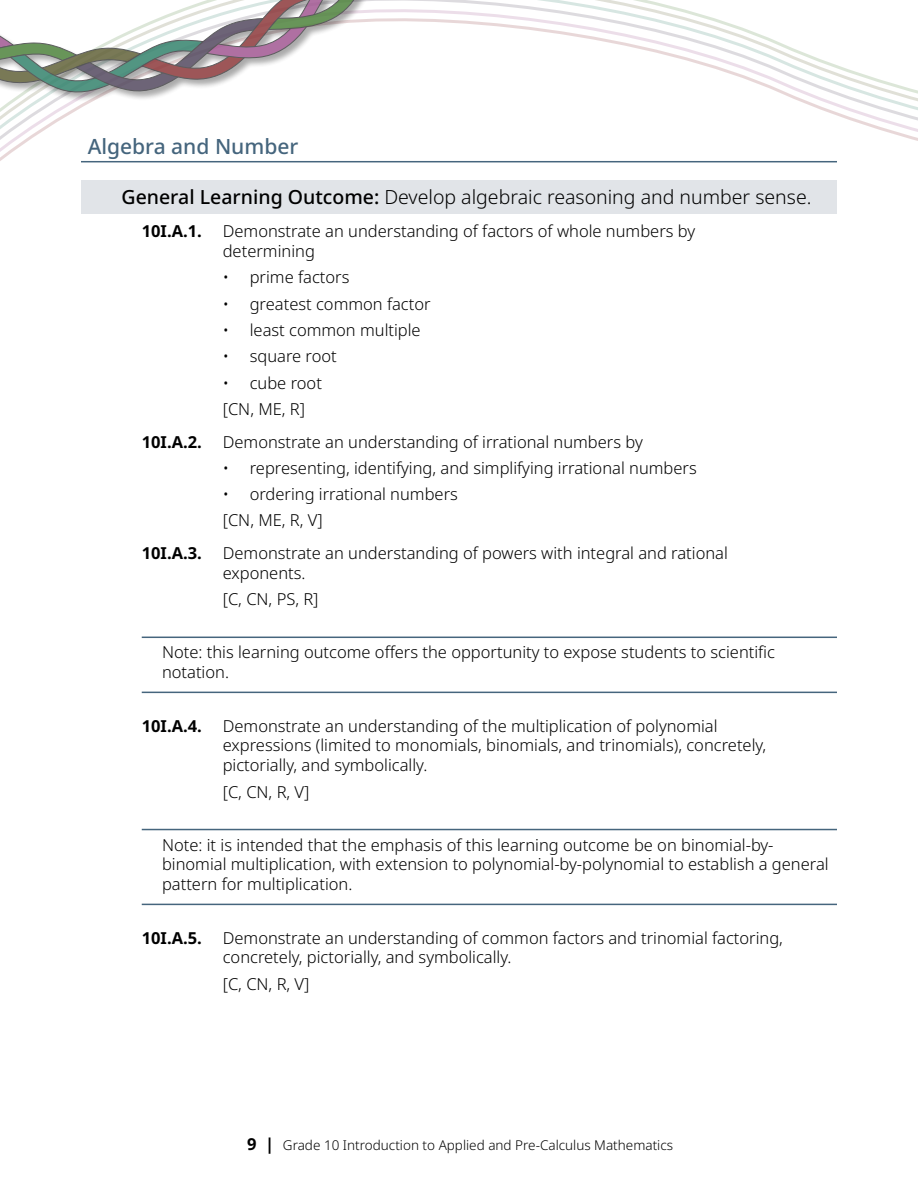
<style>
.page{position:relative;width:918px;height:1188px;background:#fff}
.page>*{position:absolute;margin:0;border:0;box-sizing:border-box;transform-origin:0 0}
.Header_Outcomes{font:500 21px "Noto Sans";color:#45657d}
.GLO{font:300 19.5px "Noto Sans";color:#000}
.Learning_Outcome{font:300 16.5px/19.8px "Noto Sans";color:#000}
.Learning_Outcome_Note{font:300 16.5px/19.8px "Noto Sans";color:#000}
.Learning_Outcome_End{font:300 16.5px "Noto Sans";color:#000}
.Learning_Outcome-2{font:700 16.5px "Noto Sans";color:#000}
.t1{font:300 13.5px "Noto Sans";color:#000}
.s1{font-weight:500}
.s2{font-weight:700;font-size:16.5px}
</style>
<div class="page">
<svg style="left:0;top:0;width:918px;height:163px"></svg>
<div style="left:0;top:0;width:515px;height:102px;background:#000;opacity:.4"></div>
<svg style="left:0;top:0;width:407px;height:96px"></svg>
<hr style="left:81px;top:161px;width:756px;height:1px;background:#45657d">
<div style="left:81px;top:180px;width:756px;height:33px;background:#e1e4e8"></div>
<hr style="left:142px;top:637px;width:695px;height:1px;background:#45657d">
<hr style="left:142px;top:692px;width:695px;height:1px;background:#45657d">
<hr style="left:142px;top:829px;width:695px;height:1px;background:#45657d">
<hr style="left:142px;top:904px;width:695px;height:1px;background:#45657d">
<h3 class="Header_Outcomes" style="left:88px;top:132px;width:212px">Algebra and Number</h3>
<h4 class="GLO" style="left:122px;top:183px;width:692px"><span class="s1">General Learning Outcome:</span> Develop algebraic reasoning and number sense.</h4>
<p class="Learning_Outcome-2" style="left:142px;top:220px;width:62px">10I.A.1.</p>
<p class="Learning_Outcome" style="left:223px;top:222px;width:474px">Demonstrate an understanding of factors of whole numbers by determining</p>
<p class="Learning_Outcome_Note" style="left:223px;top:268px;width:128px">• prime factors</p>
<p class="Learning_Outcome_Note" style="left:223px;top:294px;width:209px">• greatest common factor</p>
<p class="Learning_Outcome_Note" style="left:223px;top:321px;width:200px">• least common multiple</p>
<p class="Learning_Outcome_Note" style="left:223px;top:347px;width:116px">• square root</p>
<p class="Learning_Outcome_Note" style="left:223px;top:373px;width:101px">• cube root</p>
<p class="Learning_Outcome_End" style="left:223px;top:397px;width:84px">[CN, ME, R]</p>
<p class="Learning_Outcome-2" style="left:142px;top:430px;width:62px">10I.A.2.</p>
<p class="Learning_Outcome" style="left:223px;top:432px;width:422px">Demonstrate an understanding of irrational numbers by</p>
<p class="Learning_Outcome_Note" style="left:223px;top:458px;width:476px">• representing, identifying, and simplifying irrational numbers</p>
<p class="Learning_Outcome_Note" style="left:223px;top:485px;width:237px">• ordering irrational numbers</p>
<p class="Learning_Outcome_End" style="left:223px;top:509px;width:101px">[CN, ME, R, V]</p>
<p class="Learning_Outcome-2" style="left:142px;top:542px;width:62px">10I.A.3.</p>
<p class="Learning_Outcome" style="left:223px;top:544px;width:507px">Demonstrate an understanding of powers with integral and rational exponents.</p>
<p class="Learning_Outcome_End" style="left:223px;top:588px;width:97px">[C, CN, PS, R]</p>
<p class="Learning_Outcome_Note" style="left:162px;top:643px;width:615px">Note: this learning outcome offers the opportunity to expose students to scientific notation.</p>
<p class="Learning_Outcome-2" style="left:142px;top:714px;width:62px">10I.A.4.</p>
<p class="Learning_Outcome" style="left:223px;top:716px;width:545px">Demonstrate an understanding of the multiplication of polynomial expressions (limited to monomials, binomials, and trinomials), concretely, pictorially, and symbolically.</p>
<p class="Learning_Outcome_End" style="left:223px;top:780px;width:88px">[C, CN, R, V]</p>
<p class="Learning_Outcome_Note" style="left:162px;top:835px;width:668px">Note: it is intended that the emphasis of this learning outcome be on binomial-by&shy;binomial multiplication, with extension to polynomial-by-polynomial to establish a general pattern for multiplication.</p>
<p class="Learning_Outcome-2" style="left:142px;top:926px;width:62px">10I.A.5.</p>
<p class="Learning_Outcome" style="left:223px;top:928px;width:562px">Demonstrate an understanding of common factors and trinomial factoring, concretely, pictorially, and symbolically.</p>
<p class="Learning_Outcome_End" style="left:223px;top:972px;width:88px">[C, CN, R, V]</p>
<p class="t1" style="left:247px;top:1135px;width:427px"><span class="s2">9 |</span> Grade 10 Introduction to Applied and Pre-Calculus Mathematics</p>
</div>
